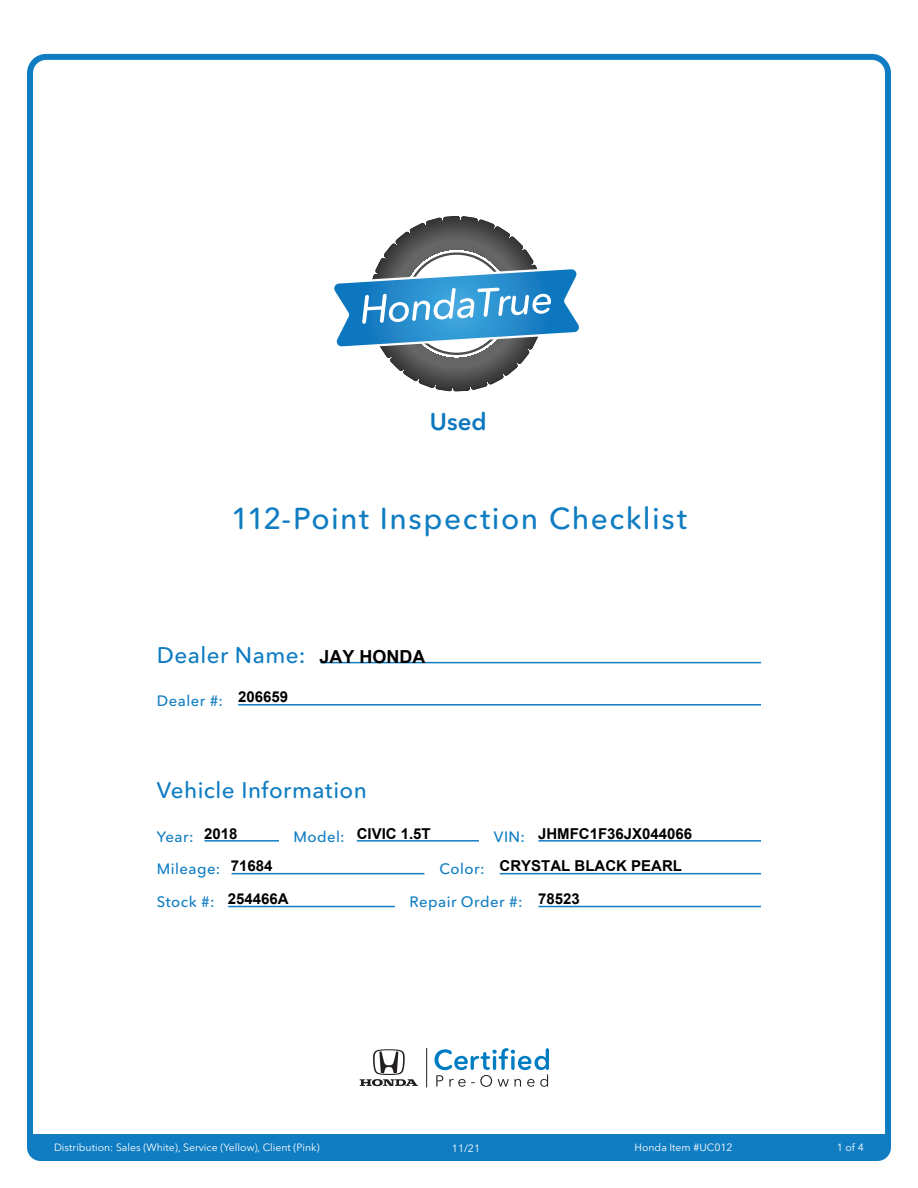
<style>
.page{position:relative;width:918px;height:1188px;background:#fff}
.page>*{position:absolute;margin:0;border:0;box-sizing:border-box;transform-origin:0 0}
.t1{font:500 30px "Avenir Next Rounded Std";letter-spacing:.05em;color:#107dc2}
.t2{font:600 24px "Avenir Next Rounded Std";color:#0c77be}
.t3{font:500 22.5px "Avenir Next Rounded Std";letter-spacing:.02em;color:#107dc2}
.t4{font:700 18px "Arial";color:#000}
.t5{font:700 15px "Arial";color:#000}
.t6{font:500 15px "Avenir Next Rounded Std";letter-spacing:.03em;color:#107dc2}
.t7{font:10.5px "Avenir Next Rounded Std";color:#fff}
</style>
<div class="page">
<div style="left:27px;top:54px;width:864px;height:1107px;border:6px solid #107dc2;border-radius:16px"></div>
<div style="left:27px;top:1134px;width:864px;height:27px;background:#107dc2"></div>
<hr style="left:320px;top:662px;width:441px;height:1px;background:#107dc2">
<hr style="left:205px;top:840px;width:74px;height:2px;background:#107dc2">
<hr style="left:238px;top:704px;width:523px;height:2px;background:#107dc2">
<hr style="left:232px;top:873px;width:192px;height:1px;background:#107dc2">
<hr style="left:357px;top:840px;width:122px;height:2px;background:#107dc2">
<hr style="left:500px;top:873px;width:261px;height:1px;background:#107dc2">
<hr style="left:228px;top:906px;width:167px;height:1px;background:#107dc2">
<hr style="left:538px;top:840px;width:223px;height:2px;background:#107dc2">
<hr style="left:538px;top:906px;width:223px;height:1px;background:#107dc2">
<svg style="left:334px;top:216px;width:245px;height:176px"></svg>
<svg style="left:435px;top:1048px;width:114px;height:39px"></svg>
<svg style="left:360px;top:1049px;width:58px;height:37px"></svg>
<hr style="left:426px;top:1048px;width:1px;height:39px;background:#231f20">
<h2 class="t2" style="left:430px;top:407px;width:58px">Used</h2>
<h1 class="t1" style="left:231px;top:500px;width:457px">112-Point Inspection Checklist</h1>
<h3 class="t3" style="left:157px;top:642px;width:150px">Dealer Name:</h3>
<h3 class="t6" style="left:157px;top:691px;width:68px">Dealer #:</h3>
<h3 class="t5" style="left:238px;top:689px;width:52px">206659</h3>
<h3 class="t4" style="left:320px;top:647px;width:107px">JAY HONDA</h3>
<h3 class="t3" style="left:157px;top:777px;width:211px">Vehicle Information</h3>
<h3 class="t6" style="left:157px;top:827px;width:38px">Year:</h3>
<h3 class="t5" style="left:204px;top:825px;width:35px">2018</h3>
<h3 class="t5" style="left:357px;top:825px;width:76px">CIVIC 1.5T</h3>
<h3 class="t5" style="left:538px;top:825px;width:156px">JHMFC1F36JX044066</h3>
<h3 class="t5" style="left:231px;top:858px;width:43px">71684</h3>
<h3 class="t5" style="left:500px;top:858px;width:184px">CRYSTAL BLACK PEARL</h3>
<h3 class="t5" style="left:228px;top:891px;width:62px">254466A</h3>
<h3 class="t5" style="left:538px;top:891px;width:43px">78523</h3>
<h3 class="t6" style="left:293px;top:827px;width:53px">Model:</h3>
<h3 class="t6" style="left:494px;top:827px;width:33px">VIN:</h3>
<h3 class="t6" style="left:157px;top:860px;width:65px">Mileage:</h3>
<h3 class="t6" style="left:439px;top:860px;width:47px">Color:</h3>
<h3 class="t6" style="left:157px;top:893px;width:59px">Stock #:</h3>
<h3 class="t6" style="left:410px;top:893px;width:114px">Repair Order #:</h3>
<p class="t7" style="left:54px;top:1141px;width:267px">Distribution: Sales (White), Service (Yellow), Client (Pink)</p>
<p class="t7" style="left:452px;top:1142px;width:30px">11/21</p>
<p class="t7" style="left:635px;top:1141px;width:100px">Honda Item #UC012</p>
<p class="t7" style="left:837px;top:1141px;width:29px">1 of 4</p>
</div>
